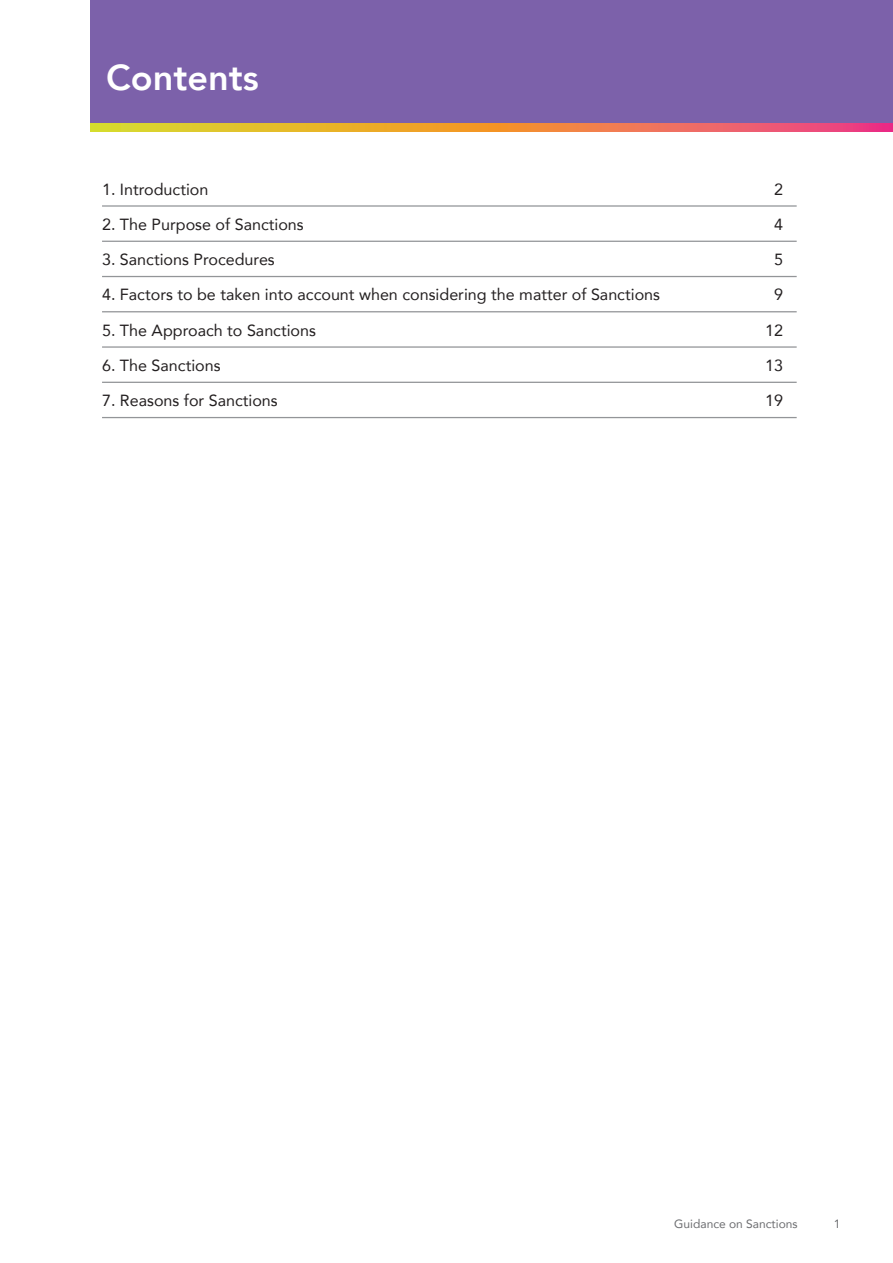
<style>
.page{position:relative;width:893px;height:1263px;background:#fff}
.page>*{position:absolute;margin:0;border:0;box-sizing:border-box;transform-origin:0 0}
.t1{font:800 36px "Avenir";color:#fff}
.t2{font:16.2px "Avenir";color:#231f20}
.t3{font:12px "Avenir";color:#6c6d70}
</style>
<div class="page">
<svg style="left:91px;top:123px;width:802px;height:9px;background:#ea9045"></svg>
<div style="left:91px;top:0;width:802px;height:123px;background:#7c61aa"></div>
<hr style="left:102px;top:205px;width:695px;height:2px;background:#939598">
<hr style="left:102px;top:241px;width:695px;height:1px;background:#939598">
<hr style="left:102px;top:276px;width:695px;height:1px;background:#939598">
<hr style="left:102px;top:311px;width:695px;height:1px;background:#939598">
<hr style="left:102px;top:346px;width:695px;height:2px;background:#939598">
<hr style="left:102px;top:382px;width:695px;height:1px;background:#939598">
<hr style="left:102px;top:417px;width:695px;height:1px;background:#939598">
<h1 class="t1" style="left:106px;top:49px;width:154px">Contents</h1>
<p class="t2" style="left:102px;top:176px;width:108px">1. Introduction</p>
<p class="t2" style="left:774px;top:176px;width:10px">2</p>
<p class="t2" style="left:102px;top:211px;width:203px">2. The Purpose of Sanctions</p>
<p class="t2" style="left:774px;top:211px;width:10px">4</p>
<p class="t2" style="left:102px;top:247px;width:174px">3. Sanctions Procedures</p>
<p class="t2" style="left:774px;top:247px;width:10px">5</p>
<p class="t2" style="left:102px;top:282px;width:559px">4. Factors to be taken into account when considering the matter of Sanctions</p>
<p class="t2" style="left:774px;top:282px;width:10px">9</p>
<p class="t2" style="left:102px;top:317px;width:215px">5. The Approach to Sanctions</p>
<p class="t2" style="left:765px;top:317px;width:19px">12</p>
<p class="t2" style="left:102px;top:352px;width:120px">6. The Sanctions</p>
<p class="t2" style="left:765px;top:352px;width:19px">13</p>
<p class="t2" style="left:102px;top:388px;width:177px">7. Reasons for Sanctions</p>
<p class="t2" style="left:765px;top:388px;width:19px">19</p>
<p class="t3" style="left:674px;top:1214px;width:125px">Guidance on Sanctions</p>
<p class="t3" style="left:834px;top:1214px;width:8px">1</p>
</div>
